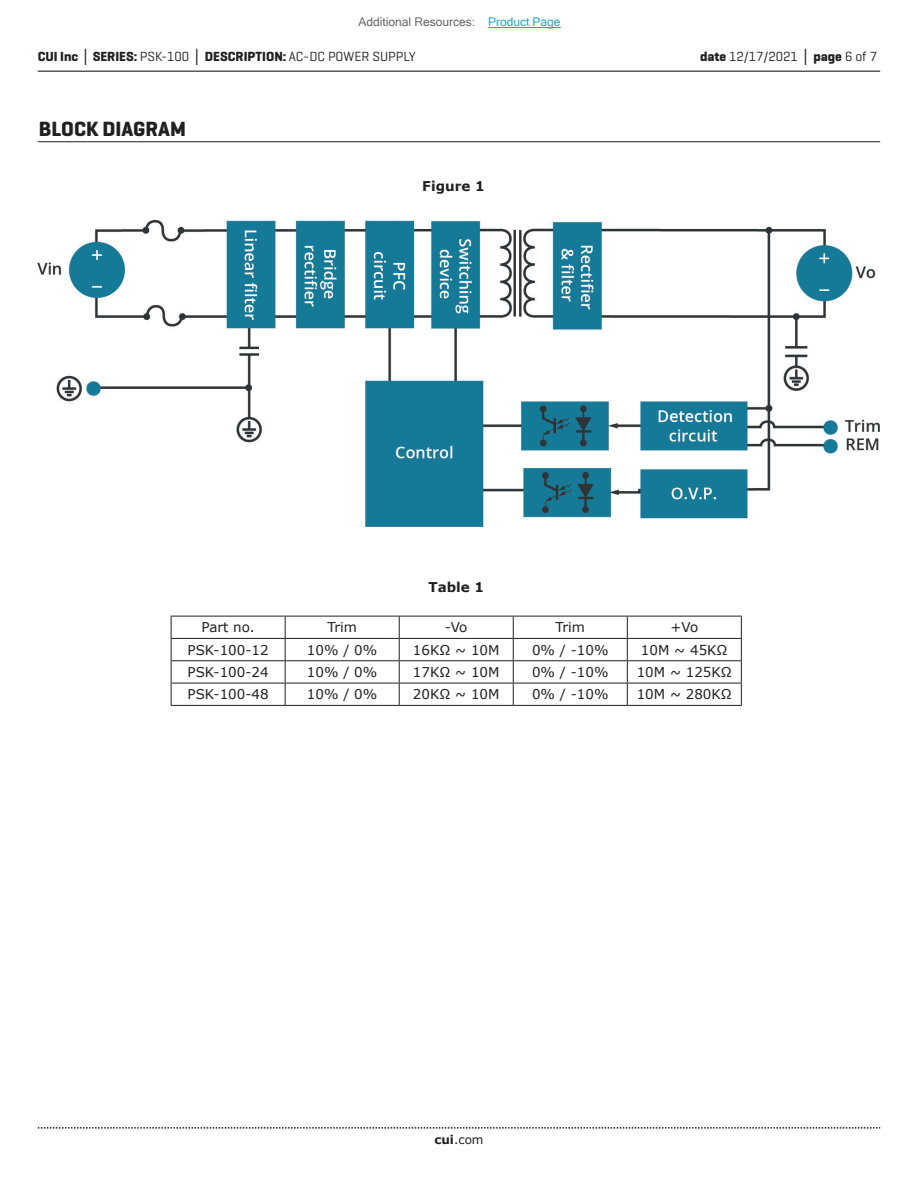
<style>
.page{position:relative;width:918px;height:1188px;background:#fff}
.page>*{position:absolute;margin:0;border:0;box-sizing:border-box;transform-origin:0 0}
.t1{font:700 21px "Geogrotesque";color:#231f20}
.t2{font:13.5px "Verdana";color:#231f20}
.t3{font:700 13.5px "Geogrotesque";color:#231f20}
.t4{font:13.5px "Geogrotesque";color:#231f20}
.t5{font:700 13.5px "Verdana";color:#231f20}
.t6{font:12px "Microsoft Sans Serif";color:#63676b}
.t7{font:12px "Verdana";color:#231f20}
.s1{color:#23a4c6}
.s2{font-family:"Verdana"}
.s3{font-weight:400}
.s4{font-weight:700}
.s5{font-family:"Verdana";font-weight:700}
</style>
<div class="page">
<hr style="left:38px;top:71px;width:842px;height:1px;background:#231f20">
<svg style="left:38px;top:1127px;width:842px;height:2px"></svg>
<hr style="left:38px;top:141px;width:842px;height:1px;background:#231f20">
<hr style="left:171px;top:616px;width:114px;height:1px;background:#231f20">
<hr style="left:285px;top:616px;width:114px;height:1px;background:#231f20">
<hr style="left:399px;top:616px;width:114px;height:1px;background:#231f20">
<hr style="left:513px;top:616px;width:114px;height:1px;background:#231f20">
<hr style="left:627px;top:616px;width:115px;height:1px;background:#231f20">
<hr style="left:171px;top:638px;width:114px;height:1px;background:#231f20">
<hr style="left:285px;top:638px;width:114px;height:1px;background:#231f20">
<hr style="left:399px;top:638px;width:114px;height:1px;background:#231f20">
<hr style="left:513px;top:638px;width:114px;height:1px;background:#231f20">
<hr style="left:627px;top:638px;width:115px;height:1px;background:#231f20">
<hr style="left:171px;top:660px;width:114px;height:1px;background:#231f20">
<hr style="left:285px;top:660px;width:114px;height:1px;background:#231f20">
<hr style="left:399px;top:660px;width:114px;height:1px;background:#231f20">
<hr style="left:513px;top:660px;width:114px;height:1px;background:#231f20">
<hr style="left:627px;top:660px;width:115px;height:1px;background:#231f20">
<hr style="left:171px;top:683px;width:114px;height:1px;background:#231f20">
<svg style="left:171px;top:616px;width:1px;height:89px"></svg>
<hr style="left:285px;top:683px;width:114px;height:1px;background:#231f20">
<svg style="left:285px;top:616px;width:1px;height:89px"></svg>
<hr style="left:399px;top:683px;width:114px;height:1px;background:#231f20">
<svg style="left:399px;top:616px;width:1px;height:89px"></svg>
<hr style="left:513px;top:683px;width:114px;height:1px;background:#231f20">
<svg style="left:513px;top:616px;width:1px;height:89px"></svg>
<hr style="left:627px;top:683px;width:115px;height:1px;background:#231f20">
<svg style="left:627px;top:616px;width:1px;height:89px"></svg>
<svg style="left:741px;top:616px;width:1px;height:89px"></svg>
<hr style="left:171px;top:705px;width:114px;height:1px;background:#231f20">
<hr style="left:285px;top:705px;width:114px;height:1px;background:#231f20">
<hr style="left:399px;top:705px;width:114px;height:1px;background:#231f20">
<hr style="left:513px;top:705px;width:114px;height:1px;background:#231f20">
<hr style="left:627px;top:705px;width:115px;height:1px;background:#231f20">
<img style="left:38px;top:221px;width:842px;height:305px">
<hr style="left:488px;top:27px;width:73px;height:1px;background:#23a4c6">
<p class="t6" style="left:358px;top:15px;width:204px">Additional Resources: <span class="s1">Product Page</span></p>
<p class="t3" style="left:38px;top:48px;width:380px">CUI Inc <span class="s2">│</span> SERIES: <span class="s3">PSK-100</span> <span class="s2">│</span> DESCRIPTION: <span class="s3">AC-DC POWER SUPPLY</span></p>
<p class="t4" style="left:700px;top:48px;width:179px"><span class="s4">date</span> 12/17/2021 <span class="s5">│</span> <span class="s4">page</span> 6 of 7</p>
<h1 class="t1" style="left:39px;top:116px;width:149px">BLOCK DIAGRAM</h1>
<p class="t5" style="left:422px;top:177px;width:64px">Figure 1</p>
<p class="t5" style="left:429px;top:577px;width:57px">Table 1</p>
<p class="t2" style="left:202px;top:618px;width:55px">Part no.</p>
<p class="t2" style="left:327px;top:618px;width:31px">Trim</p>
<p class="t2" style="left:445px;top:618px;width:24px">-Vo</p>
<p class="t2" style="left:555px;top:618px;width:31px">Trim</p>
<p class="t2" style="left:670px;top:618px;width:29px">+Vo</p>
<p class="t2" style="left:188px;top:641px;width:83px">PSK-100-12</p>
<p class="t2" style="left:307px;top:641px;width:72px">10% / 0%</p>
<p class="t2" style="left:413px;top:641px;width:88px">16KΩ ~ 10M</p>
<p class="t2" style="left:532px;top:641px;width:78px">0% / -10%</p>
<p class="t2" style="left:641px;top:641px;width:88px">10M ~ 45KΩ</p>
<p class="t2" style="left:188px;top:663px;width:83px">PSK-100-24</p>
<p class="t2" style="left:307px;top:663px;width:72px">10% / 0%</p>
<p class="t2" style="left:413px;top:663px;width:88px">17KΩ ~ 10M</p>
<p class="t2" style="left:532px;top:663px;width:78px">0% / -10%</p>
<p class="t2" style="left:637px;top:663px;width:97px">10M ~ 125KΩ</p>
<p class="t2" style="left:188px;top:685px;width:83px">PSK-100-48</p>
<p class="t2" style="left:307px;top:685px;width:72px">10% / 0%</p>
<p class="t2" style="left:413px;top:685px;width:88px">20KΩ ~ 10M</p>
<p class="t2" style="left:532px;top:685px;width:78px">0% / -10%</p>
<p class="t2" style="left:637px;top:685px;width:97px">10M ~ 280KΩ</p>
<p class="t7" style="left:434px;top:1131px;width:51px"><span class="s4">cui</span>.com</p>
</div>
